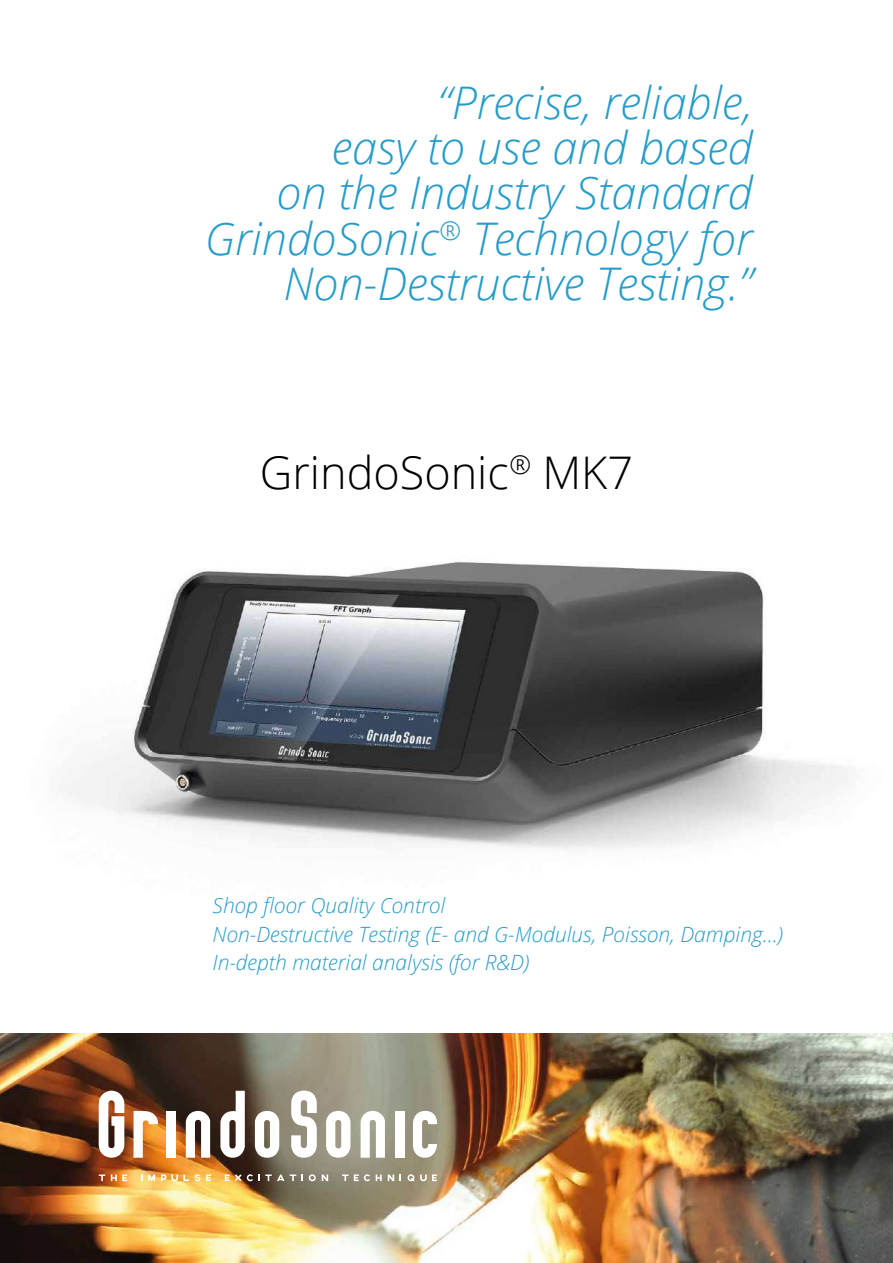
<style>
.page{position:relative;width:893px;height:1263px;background:#fff}
.page>*{position:absolute;margin:0;border:0;box-sizing:border-box;transform-origin:0 0}
.t1{font:italic 300 45px/45px "Open Sans";color:#269cca;text-align:right}
.t2{font:300 45px "Open Sans";color:#000}
.t3{font:italic 300 21px/28.2px "Open Sans";color:#269cca}
</style>
<div class="page">
<img style="left:0;top:1033px;width:893px;height:230px">
<img style="left:60px;top:561px;width:791px;height:289px">
<svg style="left:98px;top:1090px;width:26px;height:68px"></svg>
<svg style="left:134px;top:1111px;width:25px;height:47px"></svg>
<div style="left:167px;top:1111px;width:9px;height:47px;background:#fff"></div>
<svg style="left:186px;top:1111px;width:24px;height:47px"></svg>
<svg style="left:220px;top:1091px;width:25px;height:67px"></svg>
<svg style="left:255px;top:1111px;width:24px;height:47px"></svg>
<svg style="left:326px;top:1111px;width:24px;height:47px"></svg>
<svg style="left:361px;top:1111px;width:24px;height:47px"></svg>
<div style="left:395px;top:1111px;width:9px;height:47px;background:#fff"></div>
<svg style="left:291px;top:1090px;width:26px;height:68px"></svg>
<svg style="left:413px;top:1111px;width:25px;height:47px"></svg>
<svg style="left:99px;top:1174px;width:6px;height:7px"></svg>
<svg style="left:111px;top:1174px;width:16px;height:7px"></svg>
<svg style="left:148px;top:1174px;width:7px;height:7px"></svg>
<svg style="left:161px;top:1174px;width:28px;height:7px"></svg>
<svg style="left:195px;top:1174px;width:5px;height:7px"></svg>
<svg style="left:206px;top:1174px;width:5px;height:7px"></svg>
<svg style="left:225px;top:1174px;width:59px;height:7px"></svg>
<svg style="left:290px;top:1174px;width:6px;height:7px"></svg>
<svg style="left:309px;top:1174px;width:7px;height:7px"></svg>
<svg style="left:322px;top:1174px;width:6px;height:7px"></svg>
<svg style="left:342px;top:1174px;width:28px;height:7px"></svg>
<svg style="left:376px;top:1174px;width:6px;height:7px"></svg>
<svg style="left:388px;top:1174px;width:6px;height:7px"></svg>
<svg style="left:407px;top:1174px;width:30px;height:7px"></svg>
<h1 class="t1" style="left:205px;top:79px;width:549px">“Precise, reliable,<br>easy to use and based<br>on the Industry Standard<br>GrindoSonic<sup>®</sup> Technology for<br>Non-Destructive Testing.”</h1>
<h1 class="t2" style="left:260px;top:442px;width:375px">GrindoSonic<sup>®</sup> MK7</h1>
<p class="t3" style="left:213px;top:891px;width:572px">Shop floor Quality Control<br>Non-Destructive Testing (E- and G-Modulus, Poisson, Damping...)<br>In-depth material analysis (for R&amp;D)</p>
</div>
